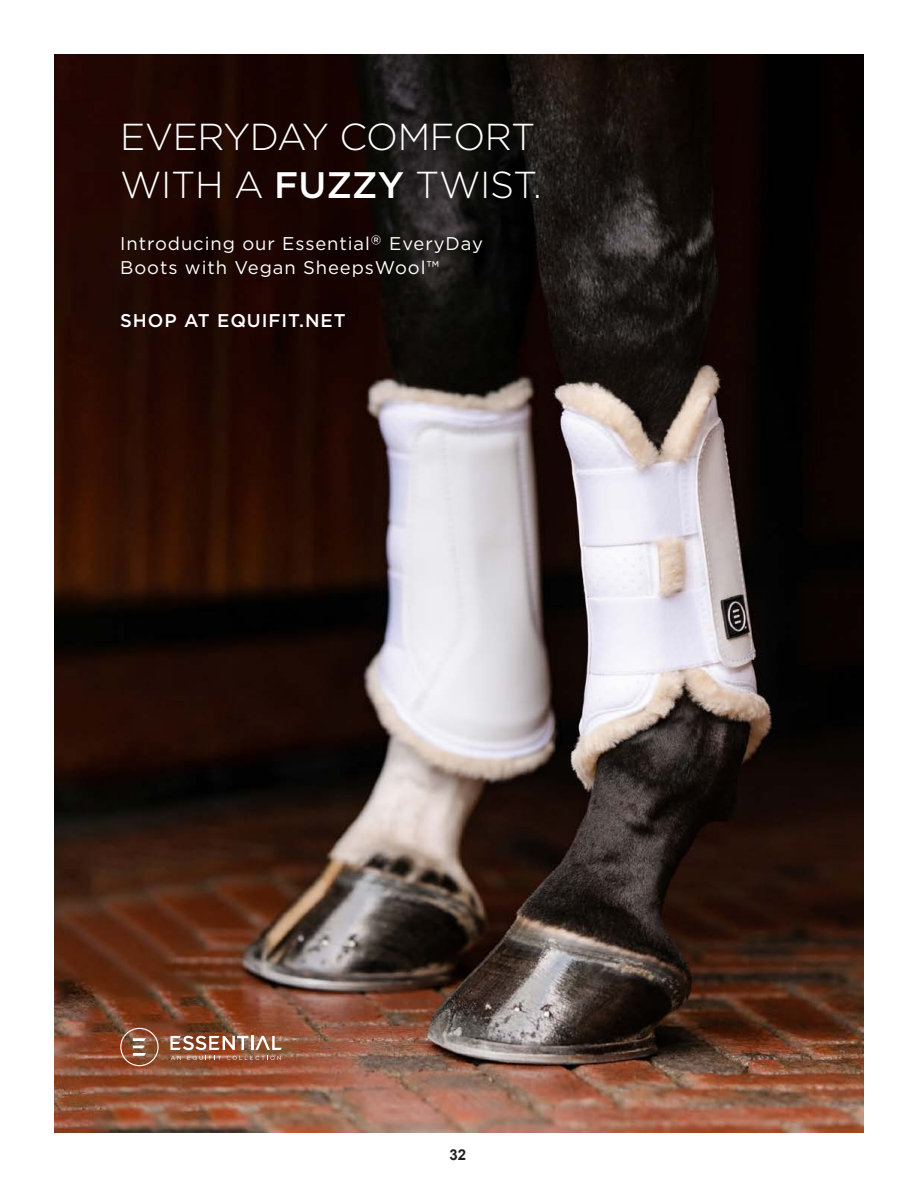
<style>
.page{position:relative;width:918px;height:1188px;background:#fff}
.page>*{position:absolute;margin:0;border:0;box-sizing:border-box;transform-origin:0 0}
.t1{font:300 37.5px/47.2px "Gotham";letter-spacing:-.01em;color:#fff}
.t2{font:18.45px/24px "Gotham";letter-spacing:.05em;color:#fff}
.t3{font:500 18.45px "Gotham";letter-spacing:.05em;color:#fff}
.t4{font:700 15px "Arial";color:#231f20}
.s1{font-weight:500;font-size:36.9px}
.s2{font-size:26.25px}
</style>
<div class="page">
<img style="left:55px;top:55px;width:809px;height:1078px">
<svg style="left:120px;top:1028px;width:39px;height:38px"></svg>
<svg style="left:171px;top:1056px;width:10px;height:4px"></svg>
<svg style="left:187px;top:1056px;width:34px;height:4px"></svg>
<svg style="left:227px;top:1056px;width:54px;height:4px"></svg>
<svg style="left:170px;top:1036px;width:112px;height:14px"></svg>
<p class="t1" style="left:120px;top:112px;width:423px">EVERYDAY COMFORT<br>WITH A <span class="s1">FUZZY</span> TWIST.</p>
<p class="t2" style="left:120px;top:231px;width:364px">Introducing our Essential<span class="s2">®</span> EveryDay<br>Boots with Vegan SheepsWool™</p>
<p class="t3" style="left:120px;top:308px;width:227px">SHOP AT EQUIFIT.NET</p>
<p class="t4" style="left:450px;top:1145px;width:18px">32</p>
</div>
